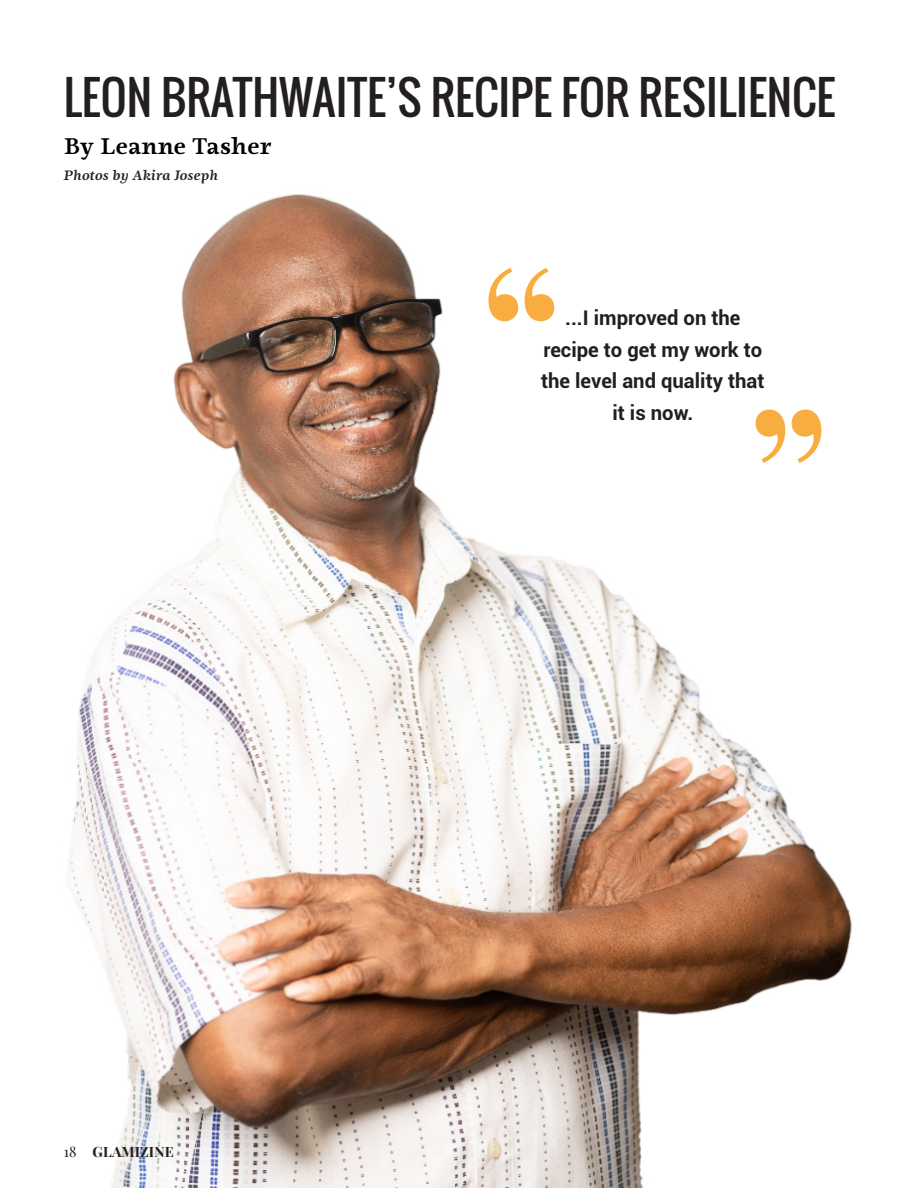
<style>
.page{position:relative;width:918px;height:1188px;background:#fff}
.page>*{position:absolute;margin:0;border:0;box-sizing:border-box;transform-origin:0 0}
.t1{font:212.25px "Playfair Display";color:#f8ad40}
.t2{font:45px "Oswald";color:#231f20}
.t3{font:700 22.5px "Ninfa Serif";color:#000}
.t4{font:700 20.25px/31.5px "Roboto";color:#231f20;text-align:center}
.t5{font:700 14.25px "Playfair Display";letter-spacing:.01em;color:#231f20}
.t6{font:italic 700 13.5px "Ninfa Serif";letter-spacing:-.02em;color:#231f20}
.s1{font-weight:400}
</style>
<div class="page">
<img style="left:68px;top:194px;width:784px;height:994px">
<p class="t2" style="left:64px;top:64px;width:773px">LEON BRATHWAITE’S RECIPE FOR RESILIENCE</p>
<p class="t3" style="left:64px;top:130px;width:209px">By Leanne Tasher</p>
<p class="t6" style="left:64px;top:166px;width:156px">Photos by Akira Joseph</p>
<p class="t1" style="left:477px;top:209px;width:90px">“</p>
<p class="t4" style="left:541px;top:302px;width:225px">...I improved on the recipe to get my work to the level and quality that</p>
<p class="t5" style="left:64px;top:1142px;width:112px"><span class="s1">18</span> GLAMIZINE</p>
<p class="t4" style="left:612px;top:396px;width:82px">it is now.</p>
<p class="t1" style="left:744px;top:350px;width:90px">”</p>
</div>
